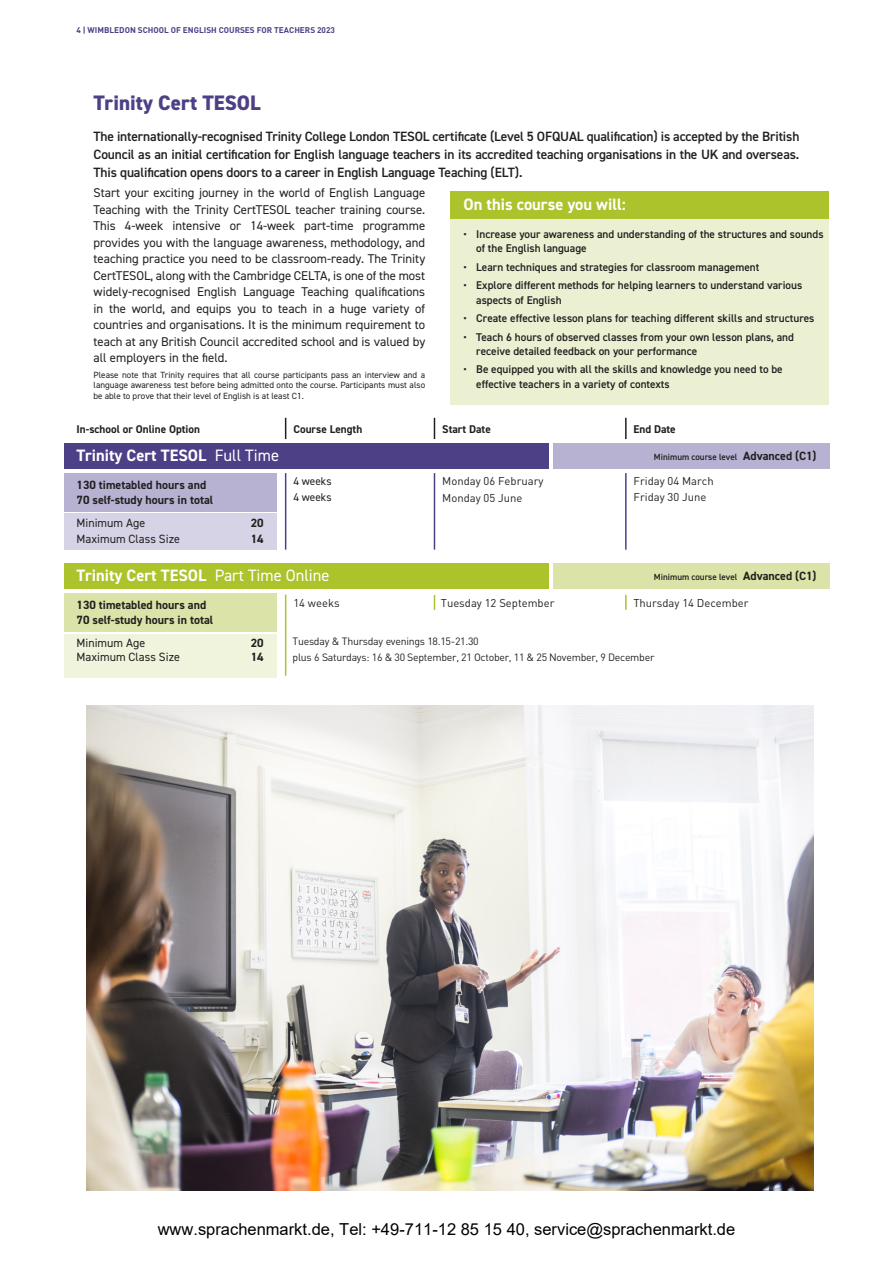
<style>
.page{position:relative;width:893px;height:1263px;background:#fff}
.page>*{position:absolute;margin:0;border:0;box-sizing:border-box;transform-origin:0 0}
.t1{font:800 21px "DIN2014";color:#4e4087}
.t2{font:700 16.5px "DIN2014";color:#fff}
.t3{font:16.5px "Arial";color:#000}
.Body_Text_Intro{font:600 13.5px/18px "DIN2014";letter-spacing:-.01em;color:#231f20;text-align:justify}
.Body_Text_2_Indent{font:12.75px/16.5px "DIN2014";color:#231f20;text-align:justify}
.t4{font:700 12px/15px "DIN2014";color:#231f20}
.t5{font:12px "DIN2014";color:#231f20}
.t6{font:600 11.25px/14.2px "DIN2014";color:#231f20}
.Course_Details_Tabbe{font:11.25px/15.8px "DIN";color:#231f20}
.t7{font:700 11.25px "DIN2014";color:#231f20}
.Course_Details_Tabbe-2{font:11.25px "DIN2014";color:#231f20}
.Course_Details_Tabbe-3{font:10.5px/16.2px "DIN";letter-spacing:-.025em;color:#231f20}
.Small_text{font:9px/10.8px "DIN2014";color:#231f20;text-align:justify}
.t8{font:600 9px "DIN2014";color:#231f20}
.t9{font:700 8.25px "DIN";color:#4e4087}
.s1{font-weight:400}
.s2{font-weight:700;font-size:12px}
</style>
<div class="page">
<div style="left:64px;top:443px;width:485px;height:26px;background:#4e4087"></div>
<div style="left:64px;top:564px;width:485px;height:25px;background:#acc32b"></div>
<hr style="left:285px;top:473px;width:1px;height:77px;background:#4e4087">
<hr style="left:285px;top:594px;width:1px;height:82px;background:#acc32b">
<hr style="left:434px;top:473px;width:1px;height:77px;background:#4e4087">
<svg style="left:434px;top:595px;width:1px;height:15px"></svg>
<hr style="left:625px;top:473px;width:2px;height:77px;background:#4e4087">
<svg style="left:625px;top:595px;width:2px;height:15px"></svg>
<svg style="left:285px;top:418px;width:1px;height:21px"></svg>
<svg style="left:434px;top:418px;width:1px;height:21px"></svg>
<hr style="left:625px;top:418px;width:2px;height:21px;background:#231f20">
<div style="left:451px;top:191px;width:378px;height:28px;background:#acc32b"></div>
<div style="left:451px;top:219px;width:378px;height:186px;background:#ebf0d2"></div>
<div style="left:553px;top:443px;width:276px;height:26px;background:#b8b2d2"></div>
<div style="left:553px;top:564px;width:276px;height:25px;background:#dbe3a8"></div>
<div style="left:64px;top:473px;width:212px;height:38px;background:#b8b2d2"></div>
<div style="left:64px;top:593px;width:212px;height:39px;background:#dbe3a8"></div>
<div style="left:64px;top:513px;width:212px;height:37px;background:#d7d3e6"></div>
<div style="left:64px;top:634px;width:212px;height:43px;background:#f0f4dc"></div>
<img style="left:86px;top:706px;width:727px;height:484px">
<p class="t9" style="left:76px;top:24px;width:260px">4 | WIMBLEDON SCHOOL OF ENGLISH COURSES FOR TEACHERS 2023</p>
<p class="t1" style="left:94px;top:89px;width:169px">Trinity Cert TESOL</p>
<p class="Body_Text_Intro" style="left:94px;top:127px;width:707px">The internationally-recognised Trinity College London TESOL certificate (Level 5 OFQUAL qualification) is accepted by the British Council as an initial certification for English language teachers in its accredited teaching organisations in the UK and overseas.<br>This qualification opens doors to a career in English Language Teaching (ELT).</p>
<p class="Body_Text_2_Indent" style="left:94px;top:185px;width:333px">Start your exciting journey in the world of English Language Teaching with the Trinity CertTESOL teacher training course.<br>This 4-week intensive or 14-week part-time programme provides you with the language awareness, methodology, and teaching practice you need to be classroom-ready. The Trinity CertTESOL, along with the Cambridge CELTA, is one of the most widely-recognised English Language Teaching qualifications in the world, and equips you to teach in a huge variety of countries and organisations. It is the minimum requirement to teach at any British Council accredited school and is valued by all employers in the field.</p>
<p class="Small_text" style="left:94px;top:369px;width:333px">Please note that Trinity requires that all course participants pass an interview and a language awareness test before being admitted onto the course. Participants must also be able to prove that their level of English is at least C1.</p>
<p class="t2" style="left:463px;top:193px;width:164px">On this course you will:</p>
<p class="t6" style="left:476px;top:227px;width:349px;text-indent:-13px">• Increase your awareness and understanding of the structures and sounds of the English language</p>
<p class="t6" style="left:463px;top:260px;width:297px">• Learn techniques and strategies for classroom management</p>
<p class="t6" style="left:476px;top:278px;width:328px;text-indent:-13px">• Explore different methods for helping learners to understand various aspects of English</p>
<p class="t6" style="left:463px;top:311px;width:353px">• Create effective lesson plans for teaching different skills and structures</p>
<p class="t6" style="left:476px;top:329px;width:319px;text-indent:-13px">• Teach 6 hours of observed classes from your own lesson plans, and receive detailed feedback on your performance</p>
<p class="t6" style="left:476px;top:362px;width:308px;text-indent:-13px">• Be equipped you with all the skills and knowledge you need to be effective teachers in a variety of contexts</p>
<p class="t7" style="left:77px;top:421px;width:125px">In-school or Online Option</p>
<p class="t7" style="left:293px;top:421px;width:70px">Course Length</p>
<p class="t7" style="left:442px;top:421px;width:50px">Start Date</p>
<p class="t7" style="left:634px;top:421px;width:44px">End Date</p>
<p class="t2" style="left:77px;top:444px;width:204px">Trinity Cert TESOL <span class="s1">Full Time</span></p>
<p class="t8" style="left:654px;top:451px;width:164px">Minimum course level <span class="s2">Advanced (C1)</span></p>
<p class="t4" style="left:77px;top:477px;width:138px">130 timetabled hours and<br>70 self-study hours in total</p>
<p class="Course_Details_Tabbe-2" style="left:293px;top:474px;width:40px">4 weeks</p>
<p class="Course_Details_Tabbe-2" style="left:293px;top:490px;width:40px">4 weeks</p>
<p class="Course_Details_Tabbe" style="left:634px;top:473px;width:82px">Friday 04 March<br>Friday 30 June</p>
<p class="t5" style="left:77px;top:515px;width:70px">Minimum Age</p>
<p class="t4" style="left:251px;top:515px;width:14px">20</p>
<p class="t5" style="left:77px;top:531px;width:105px">Maximum Class Size</p>
<p class="t4" style="left:251px;top:531px;width:14px">14</p>
<p class="t2" style="left:77px;top:565px;width:255px">Trinity Cert TESOL <span class="s1">Part Time Online</span></p>
<p class="t8" style="left:654px;top:571px;width:164px">Minimum course level <span class="s2">Advanced (C1)</span></p>
<p class="t4" style="left:77px;top:597px;width:138px">130 timetabled hours and<br>70 self-study hours in total</p>
<p class="t5" style="left:77px;top:636px;width:70px">Minimum Age</p>
<p class="t4" style="left:251px;top:636px;width:14px">20</p>
<p class="t5" style="left:77px;top:649px;width:105px">Maximum Class Size</p>
<p class="t4" style="left:251px;top:649px;width:14px">14</p>
<p class="Course_Details_Tabbe" style="left:293px;top:595px;width:48px">14 weeks</p>
<p class="Course_Details_Tabbe" style="left:441px;top:595px;width:115px">Tuesday 12 September</p>
<p class="Course_Details_Tabbe" style="left:633px;top:595px;width:117px">Thursday 14 December</p>
<p class="Course_Details_Tabbe-3" style="left:293px;top:633px;width:363px">Tuesday &amp; Thursday evenings 18.15-21.30<br>plus 6 Saturdays: 16 &amp; 30 September, 21 October, 11 &amp; 25 November, 9 December</p>
<p class="t3" style="left:158px;top:1218px;width:579px">www.sprachenmarkt.de, Tel: +49-711-12 85 15 40, service@sprachenmarkt.de</p>
</div>
